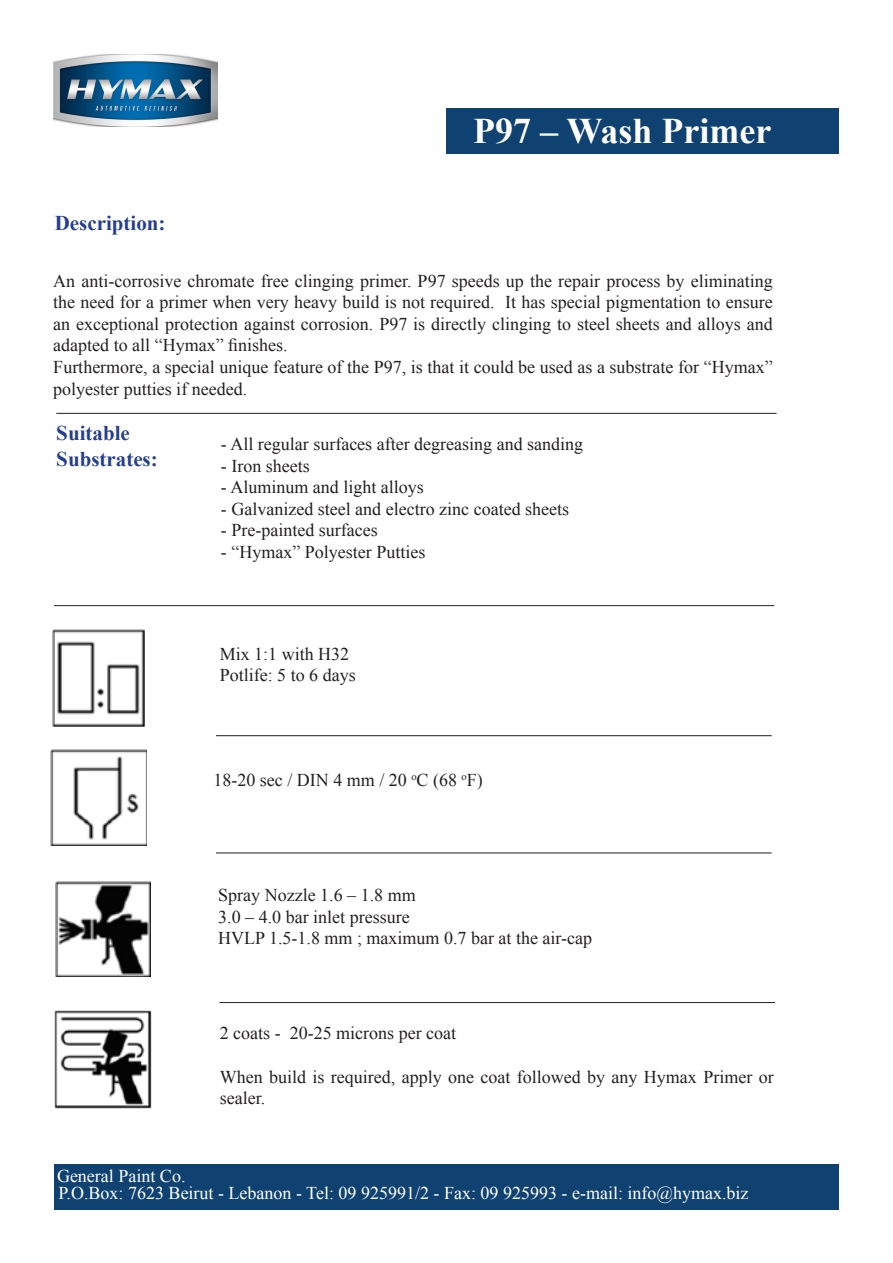
<style>
.page{position:relative;width:893px;height:1263px;background:#fff}
.page>*{position:absolute;margin:0;border:0;box-sizing:border-box;transform-origin:0 0}
.t1{font:700 36px "Times New Roman";color:#fff}
.t2{font:700 21px "Times New Roman";color:#253f8e}
.t3{font:18px/21.6px "Times New Roman";color:#231f20}
.t4{font:18px "Times New Roman";color:#fff}
</style>
<div class="page">
<div style="left:54px;top:1164px;width:785px;height:46px;background:#104271"></div>
<div style="left:446px;top:108px;width:393px;height:45px;background:#104271"></div>
<hr style="left:56px;top:413px;width:721px;height:1px;background:#231f20">
<hr style="left:54px;top:605px;width:720px;height:1px;background:#231f20">
<hr style="left:216px;top:853px;width:556px;height:1px;background:#231f20">
<hr style="left:219px;top:1002px;width:556px;height:1px;background:#231f20">
<hr style="left:216px;top:735px;width:556px;height:1px;background:#231f20">
<img style="left:53px;top:54px;width:164px;height:72px">
<img style="left:54px;top:1011px;width:97px;height:97px">
<img style="left:53px;top:629px;width:91px;height:97px">
<img style="left:51px;top:749px;width:95px;height:96px">
<img style="left:56px;top:882px;width:94px;height:95px">
<p class="t1" style="left:473px;top:106px;width:300px">P97 – Wash Primer</p>
<p class="t2" style="left:55px;top:209px;width:112px">Description:</p>
<p class="t3" style="left:53px;top:269px;width:721px;text-align:justify">An anti-corrosive chromate free clinging primer. P97 speeds up the repair process by eliminating the need for a primer when very heavy build is not required. It has special pigmentation to ensure an exceptional protection against corrosion. P97 is directly clinging to steel sheets and alloys and adapted to all “Hymax” finishes.</p>
<p class="t3" style="left:53px;top:356px;width:721px">Furthermore, a special unique feature of the P97, is that it could be used as a substrate for “Hymax” polyester putties if needed.</p>
<p class="t2" style="left:56px;top:419px;width:75px">Suitable</p>
<p class="t2" style="left:56px;top:444px;width:103px">Substrates:</p>
<p class="t3" style="left:221px;top:433px;width:364px">- All regular surfaces after degreasing and sanding</p>
<p class="t3" style="left:221px;top:454px;width:90px">- Iron sheets</p>
<p class="t3" style="left:221px;top:476px;width:205px">- Aluminum and light alloys</p>
<p class="t3" style="left:221px;top:498px;width:350px">- Galvanized steel and electro zinc coated sheets</p>
<p class="t3" style="left:221px;top:519px;width:158px">- Pre-painted surfaces</p>
<p class="t3" style="left:221px;top:541px;width:206px">- “Hymax” Polyester Putties</p>
<p class="t3" style="left:220px;top:642px;width:131px">Mix 1:1 with H32</p>
<p class="t3" style="left:220px;top:664px;width:138px">Potlife: 5 to 6 days</p>
<p class="t3" style="left:213px;top:769px;width:271px">18-20 sec / DIN 4 mm / 20 <sup>o</sup>C (68 <sup>o</sup>F)</p>
<p class="t3" style="left:218px;top:884px;width:199px">Spray Nozzle 1.6 – 1.8 mm</p>
<p class="t3" style="left:218px;top:906px;width:193px">3.0 – 4.0 bar inlet pressure</p>
<p class="t3" style="left:218px;top:927px;width:375px">HVLP 1.5-1.8 mm ; maximum 0.7 bar at the air-cap</p>
<p class="t3" style="left:220px;top:1022px;width:238px">2 coats - 20-25 microns per coat</p>
<p class="t3" style="left:220px;top:1065px;width:555px">When build is required, apply one coat followed by any Hymax Primer or sealer.</p>
<p class="t4" style="left:57px;top:1164px;width:130px">General Paint Co.</p>
<p class="t4" style="left:59px;top:1181px;width:691px">P.O.Box: 7623 Beirut - Lebanon - Tel: 09 925991/2 - Fax: 09 925993 - e-mail: info@hymax.biz</p>
</div>
